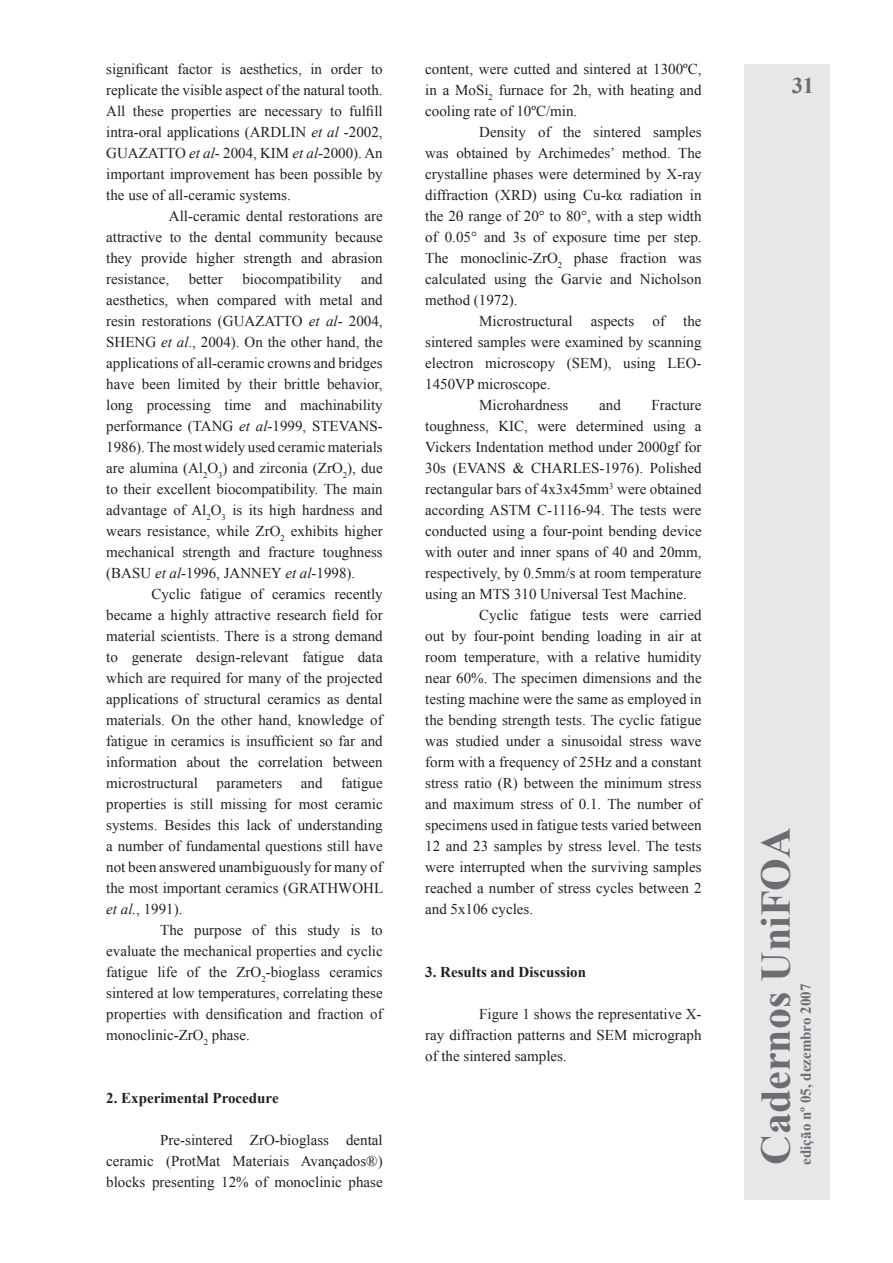
<style>
.page{position:relative;width:893px;height:1263px;background:#fff}
.page>*{position:absolute;margin:0;border:0;box-sizing:border-box;transform-origin:0 0}
.t1{font:700 42px "Times New Roman";color:#6c6d70}
.t2{font:700 22.5px "Times New Roman";color:#6c6d70}
.t3{font:15px/21px "Times New Roman";color:#231f20;text-align:justify}
.t4{font:700 15px "Times New Roman";color:#231f20}
.t5{font:700 15px "Times New Roman";color:#6c6d70}
.s1{font-style:italic}
</style>
<div class="page">
<div style="left:744px;top:64px;width:85px;height:1135px;background:#e6e7e9"></div>
<p class="t3" style="left:106px;top:58px;width:278px">significant factor is aesthetics, in order to replicate the visible aspect of the natural tooth.<br>All these properties are necessary to fulfill intra-oral applications (ARDLIN <span class="s1">et al</span> -2002, GUAZATTO <span class="s1">et al</span>- 2004, KIM <span class="s1">et al</span>-2000). An important improvement has been possible by the use of all-ceramic systems.</p>
<p class="t3" style="left:106px;top:205px;width:278px;text-indent:63px">All-ceramic dental restorations are attractive to the dental community because they provide higher strength and abrasion resistance,</p>
<p class="t3" style="left:106px;top:268px;width:278px;text-indent:255px">and aesthetics, when compared with metal and resin restorations (GUAZATTO <span class="s1">et al</span>- 2004, SHENG <span class="s1">et al</span>., 2004). On the other hand, the applications of all-ceramic crowns and bridges have been limited by their brittle behavior, long processing time and machinability performance (TANG <span class="s1">et al</span>-1999, STEVANS-1986).The most widely used ceramic materials are alumina (Al<sub>2</sub>O<sub>3</sub>) and zirconia (ZrO<sub>2</sub>), due to their excellent biocompatibility. The main advantage of Al<sub>2</sub>O<sub>3</sub> is its high hardness and wears resistance, while ZrO<sub>2</sub> exhibits higher mechanical strength and fracture toughness (BASU <span class="s1">et al-</span>1996, JANNEY <span class="s1">et al</span>-1998).</p>
<p class="t3" style="left:106px;top:583px;width:278px;text-indent:45px">Cyclic fatigue of ceramics recently became a highly attractive research field for material scientists. There is a strong demand to generate design-relevant fatigue data which are required for many of the projected applications of structural ceramics as dental materials. On the other hand, knowledge of fatigue in ceramics is insufficient so far and information about the correlation between microstructural parameters and fatigue properties is still missing for most ceramic systems. Besides this lack of understanding a number of fundamental questions still have not been answered unambiguously for many of the most important ceramics (GRATHWOHL <span class="s1">et al.</span>, 1991).</p>
<p class="t3" style="left:106px;top:919px;width:278px;text-indent:54px">The purpose of this study is to evaluate the mechanical properties and cyclic fatigue life of the ZrO<sub>2</sub>-bioglass ceramics sintered at low temperatures, correlating these properties with densification and fraction of monoclinic-ZrO<sub>2</sub> phase.</p>
<p class="t3" style="left:189px;top:268px;width:36px">better</p>
<p class="t3" style="left:242px;top:268px;width:101px">biocompatibility</p>
<p class="t4" style="left:106px;top:1088px;width:174px">2. Experimental Procedure</p>
<p class="t3" style="left:106px;top:1129px;width:278px;text-indent:54px">Pre-sintered ZrO-bioglass dental ceramic (ProtMat Materiais Avançados®) blocks presenting 12% of monoclinic phase</p>
<p class="t3" style="left:425px;top:58px;width:278px">content, were cutted and sintered at 1300ºC, in a MoSi<sub>2</sub> furnace for 2h, with heating and cooling rate of 10ºC/min.</p>
<p class="t3" style="left:425px;top:121px;width:278px;text-indent:54px">Density of the sintered samples was obtained by Archimedes’ method. The crystalline phases were determined by X-ray diffraction (XRD) using Cu-k radiation in the 2❑ range of 20° to 80°, with a step width of 0.05° and 3s of exposure time per step.<br>The monoclinic-ZrO<sub>2</sub> phase fraction was calculated using the Garvie and Nicholson method (1972).</p>
<p class="t3" style="left:425px;top:310px;width:278px;text-indent:54px">Microstructural aspects of the sintered samples were examined by scanning electron microscopy (SEM), using LEO-1450VP microscope.</p>
<p class="t3" style="left:479px;top:394px;width:91px">Microhardness</p>
<p class="t3" style="left:599px;top:394px;width:23px">and</p>
<p class="t3" style="left:425px;top:394px;width:278px;text-indent:226px">Fracture toughness, KIC, were determined using a Vickers Indentation method under 2000gf for 30s (EVANS &amp; CHARLES-1976). Polished rectangular bars of 4x3x45mm<sup>3</sup> were obtained according ASTM C-1116-94. The tests were conducted using a four-point bending device with outer and inner spans of 40 and 20mm, respectively, by 0.5mm/s at room temperature using an MTS 310 Universal Test Machine.</p>
<p class="t3" style="left:425px;top:604px;width:278px;text-indent:54px">Cyclic fatigue tests were carried out by four-point bending loading in air at room temperature, with a relative humidity near 60%. The specimen dimensions and the testing machine were the same as employed in the bending strength tests. The cyclic fatigue was studied under a sinusoidal stress wave form with a frequency of 25Hz and a constant stress ratio (R) between the minimum stress and maximum stress of 0.1. The number of specimens used in fatigue tests varied between 12 and 23 samples by stress level. The tests were interrupted when the surviving samples reached a number of stress cycles between 2 and 5x106 cycles.</p>
<p class="t4" style="left:425px;top:962px;width:162px">3. Results and Discussion</p>
<p class="t3" style="left:425px;top:1003px;width:278px;text-indent:54px">Figure 1 shows the representative X&shy;ray diffraction patterns and SEM micrograph of the sintered samples.</p>
<p class="t2" style="left:792px;top:70px;width:24px">31</p>
<p class="t1" style="left:747px;top:1165px;width:339px;rotate:-90deg">Cadernos UniFOA</p>
<p class="t5" style="left:795px;top:1165px;width:182px;rotate:-90deg">edição nº 05, dezembro 2007</p>
</div>
